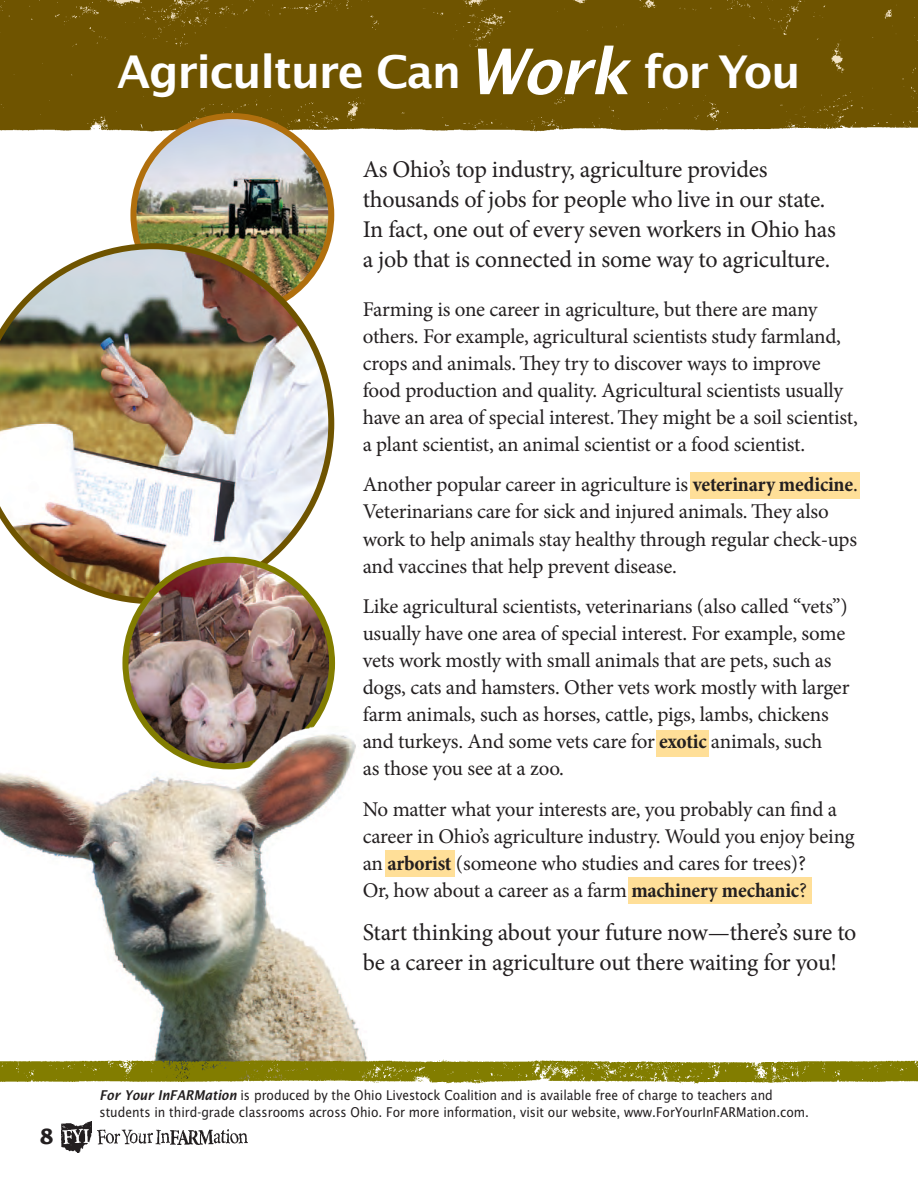
<style>
.page{position:relative;width:918px;height:1188px;background:#fff}
.page>*{position:absolute;margin:0;border:0;box-sizing:border-box;transform-origin:0 0}
.t1{font:600 45px "Lucida Sans";letter-spacing:-.03em;color:#fff}
.t2{font:24px/30px "Minion Pro";letter-spacing:-.015em;color:#231f20}
.t3{font:21px/27px "Minion Pro";letter-spacing:-.015em;color:#231f20}
.t4{font:700 21px "Lucida Sans";color:#231f20}
.t5{font:13.5px/16.5px "Lucida Sans";color:#231f20;scale:.9 1}
.s1{font-style:italic;font-size:63px}
.s2{font-weight:700;font-stretch:condensed}
.s3{font-weight:600;font-style:italic}
</style>
<div class="page">
<div style="left:0;top:0;width:918px;height:132px;background:#6f5400"></div>
<div style="left:123px;top:48px;width:679px;height:46px;background:#6f5400"></div>
<img style="left:133px;top:117px;width:198px;height:126px">
<div style="left:130px;top:113px;width:204px;height:204px;border:6px solid #b06f0d;border-radius:50%"></div>
<img style="left:0;top:243px;width:334px;height:361px">
<img style="left:125px;top:560px;width:207px;height:206px;border-radius:103px">
<div style="left:122px;top:557px;width:213px;height:212px;border:6px solid #827d00;border-radius:50%"></div>
<img style="left:0;top:709px;width:368px;height:349px">
<div style="left:690px;top:472px;width:170px;height:27px;background:#ffdf98"></div>
<div style="left:657px;top:730px;width:52px;height:27px;background:#ffdf98"></div>
<div style="left:385px;top:850px;width:70px;height:27px;background:#ffdf98"></div>
<div style="left:628px;top:877px;width:183px;height:27px;background:#ffdf98"></div>
<img style="left:0;top:1058px;width:769px;height:27px">
<img style="left:769px;top:1060px;width:149px;height:23px">
<img style="left:61px;top:1122px;width:31px;height:30px">
<img style="left:97px;top:1130px;width:150px;height:14px">
<p class="t4" style="left:40px;top:1124px;width:16px">8</p>
<h1 class="t1" style="left:117px;top:45px;width:685px">Agriculture Can <span class="s1">Work</span> for You</h1>
<p class="t2" style="left:363px;top:155px;width:475px">As Ohio’s top industry, agriculture provides thousands of jobs for people who live in our state.<br>In fact, one out of every seven workers in Ohio has a job that is connected in some way to agriculture.</p>
<p class="t3" style="left:363px;top:296px;width:497px">Farming is one career in agriculture, but there are many others. For example, agricultural scientists study farmland, crops and animals. They try to discover ways to improve food production and quality. Agricultural scientists usually have an area of special interest. They might be a soil scientist, a plant scientist, an animal scientist or a food scientist.</p>
<p class="t3" style="left:363px;top:471px;width:497px">Another popular career in agriculture is <span class="s2">veterinary medicine</span>.<br>Veterinarians care for sick and injured animals. They also work to help animals stay healthy through regular check-ups and vaccines that help prevent disease.</p>
<p class="t3" style="left:363px;top:593px;width:488px">Like agricultural scientists, veterinarians (also called “vets”) usually have one area of special interest. For example, some vets work mostly with small animals that are pets, such as dogs, cats and hamsters. Other vets work mostly with larger farm animals, such as horses, cattle, pigs, lambs, chickens and turkeys. And some vets care for <span class="s2">exotic</span> animals, such<br>as those you see at a zoo.</p>
<p class="t3" style="left:363px;top:795px;width:493px">No matter what your interests are, you probably can find a career in Ohio’s agriculture industry. Would you enjoy being an <span class="s2">arborist</span> (someone who studies and cares for trees)?<br>Or, how about a career as a farm <span class="s2">machinery mechanic</span>?</p>
<p class="t2" style="left:363px;top:917px;width:495px">Start thinking about your future now—there’s sure to be a career in agriculture out there waiting for you!</p>
<p class="t5" style="left:100px;top:1087px;width:790px"><span class="s3">For Your InFARMation</span> is produced by the Ohio Livestock Coalition and is available free of charge to teachers and students in third-grade classrooms across Ohio. For more information, visit our website, www.ForYourInFARMation.com.</p>
</div>
